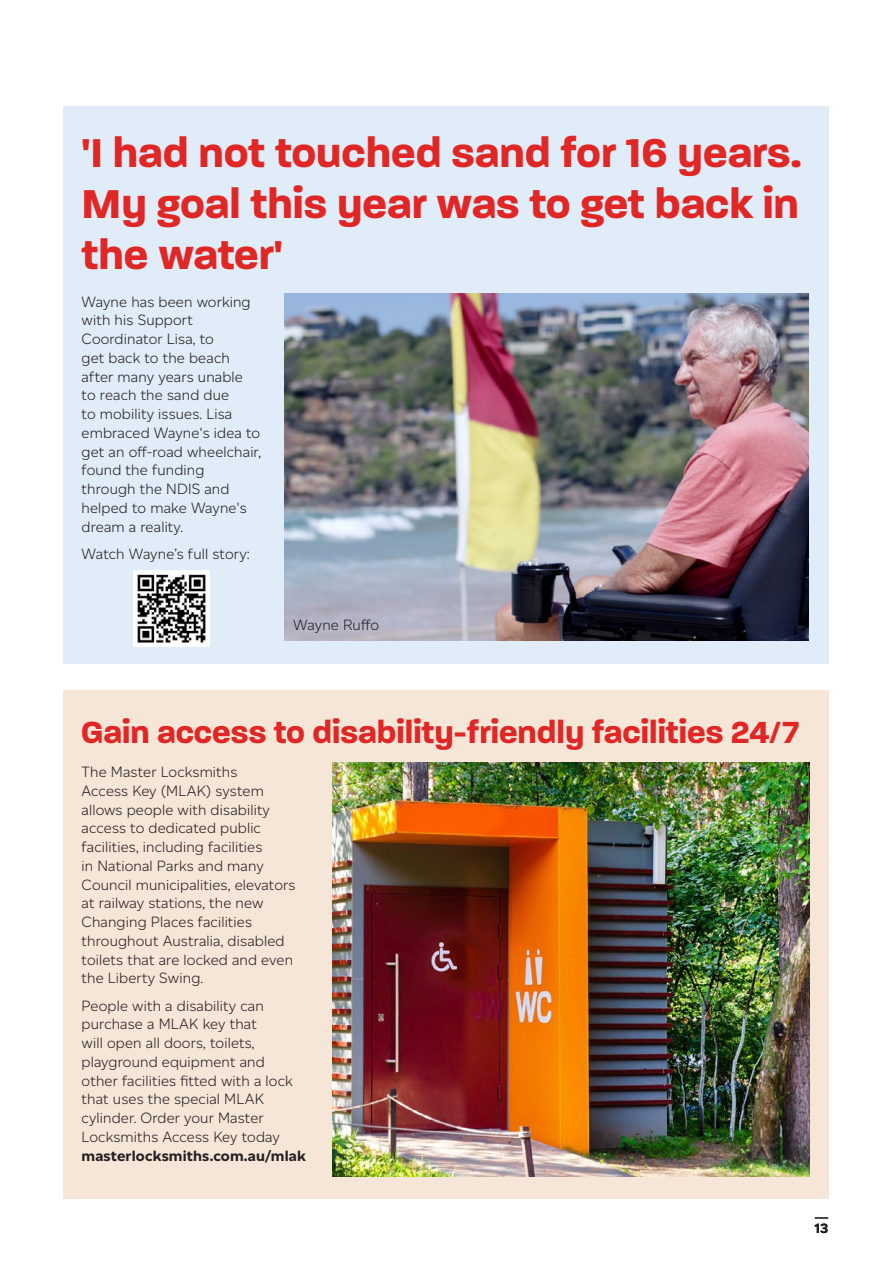
<style>
.page{position:relative;width:893px;height:1263px;background:#fff}
.page>*{position:absolute;margin:0;border:0;box-sizing:border-box;transform-origin:0 0}
.H1_Heading{font:700 43.5px/51px "Paralucent";color:#e12725;text-align:justify}
.H1_Heading-2{font:700 33px "Paralucent";color:#e12725}
.Introduction{font:300 15px/18.8px "Altform";letter-spacing:.01em;color:#231f20}
.t1{font:700 13.5px "Altform";color:#231f20}
.s1{font-weight:700}
</style>
<div class="page">
<div style="left:63px;top:106px;width:766px;height:557px;background:#e0ecf7"></div>
<svg style="left:815px;top:1217px;width:13px;height:1px"></svg>
<img style="left:285px;top:294px;width:524px;height:347px">
<div style="left:64px;top:690px;width:765px;height:509px;background:#f6e6d8"></div>
<img style="left:332px;top:763px;width:478px;height:414px">
<img style="left:134px;top:570px;width:75px;height:76px">
<p class="H1_Heading" style="left:82px;top:127px;width:721px">'I had not touched sand for 16 years.<br>My goal this year was to get back in the water'</p>
<p class="Introduction" style="left:82px;top:292px;width:181px">Wayne has been working with his Support<br>Coordinator Lisa, to<br>get back to the beach after many years unable<br>to reach the sand due<br>to mobility issues. Lisa embraced Wayne's idea to get an off-road wheelchair, found the funding through the NDIS and helped to make Wayne's dream a reality.</p>
<p class="Introduction" style="left:82px;top:544px;width:170px">Watch Wayne’s full story:</p>
<p class="Introduction" style="left:293px;top:616px;width:87px">Wayne Ruffo</p>
<p class="H1_Heading-2" style="left:81px;top:712px;width:719px">Gain access to disability-friendly facilities 24/7</p>
<p class="Introduction" style="left:82px;top:763px;width:215px">The Master Locksmiths<br>Access Key (MLAK) system allows people with disability access to dedicated public facilities, including facilities<br>in National Parks and many<br>Council municipalities, elevators at railway stations, the new<br>Changing Places facilities throughout Australia, disabled toilets that are locked and even the Liberty Swing.</p>
<p class="Introduction" style="left:82px;top:996px;width:226px">People with a disability can purchase a MLAK key that<br>will open all doors, toilets, playground equipment and<br>other facilities fitted with a lock that uses the special MLAK cylinder. Order your Master<br>Locksmiths Access Key today <span class="s1">masterlocksmiths.com.au/mlak</span></p>
<p class="t1" style="left:815px;top:1221px;width:15px">13</p>
</div>
